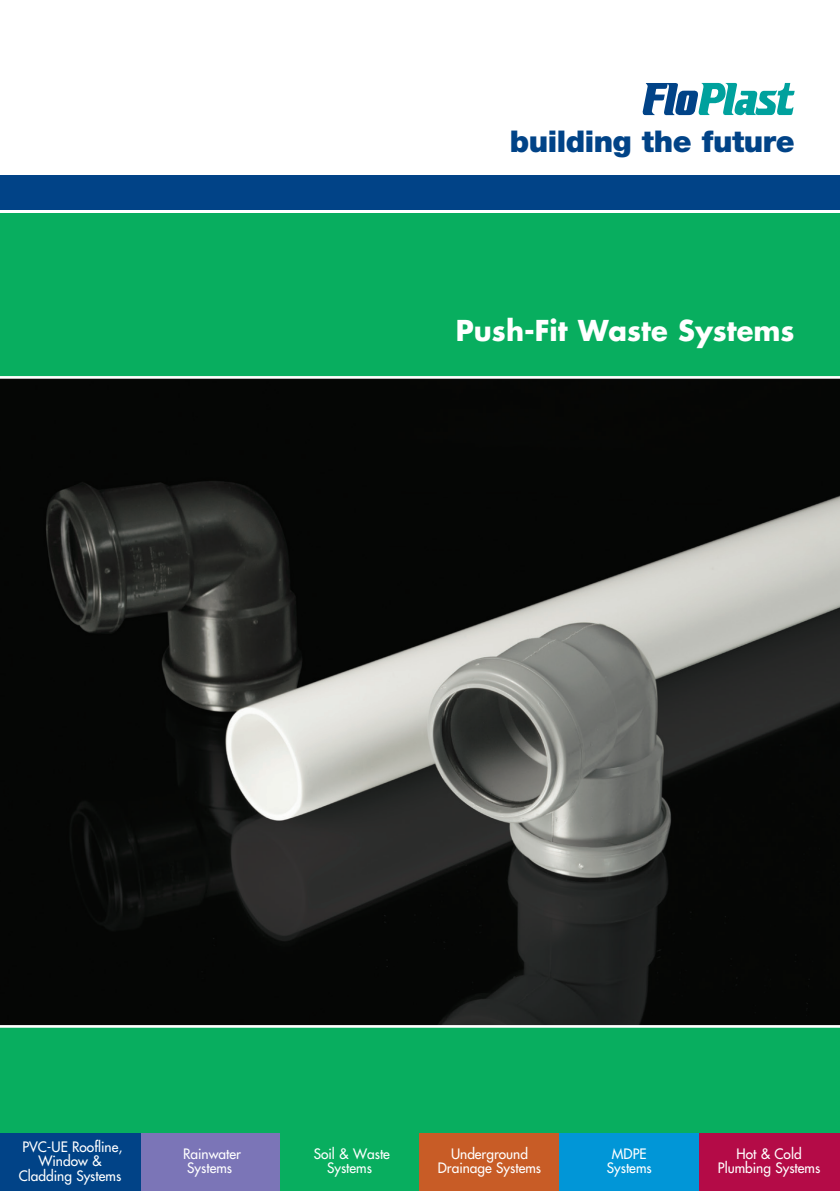
<style>
.page{position:relative;width:840px;height:1191px;background:#fff}
.page>*{position:absolute;margin:0;border:0;box-sizing:border-box;transform-origin:0 0}
.t1{font:900 30px "Helvetica Neue CE";letter-spacing:-.015em;color:#014387}
.t2{font:700 28px "Futura LT";color:#fff}
.t3{font:14px/14.4px "Futura LT";color:#fff;text-align:center}
.t4{font:13px/14.4px "Futura LT";color:#fff;text-align:center}
</style>
<div class="page">
<img style="left:0;top:379px;width:839px;height:646px">
<div style="left:0;top:1027px;width:839px;height:115px;background:#08ae5f"></div>
<div style="left:0;top:176px;width:839px;height:34px;background:#014387"></div>
<svg style="left:642px;top:83px;width:152px;height:32px"></svg>
<div style="left:698px;top:1133px;width:141px;height:58px;background:#b40b47"></div>
<div style="left:419px;top:1133px;width:140px;height:58px;background:#c85c26"></div>
<div style="left:279px;top:1133px;width:140px;height:58px;background:#08ae5f"></div>
<div style="left:140px;top:1133px;width:139px;height:58px;background:#7b75b7"></div>
<div style="left:0;top:1133px;width:140px;height:58px;background:#014387"></div>
<div style="left:559px;top:1133px;width:139px;height:58px;background:#0196d7"></div>
<div style="left:0;top:213px;width:839px;height:163px;background:#08ae5f"></div>
<p class="t1" style="left:509px;top:123px;width:286px">building the future</p>
<p class="t2" style="left:455px;top:312px;width:340px">Push-Fit Waste Systems</p>
<p class="t3" style="left:19px;top:1139px;width:105px">PVC-UE Roofline,<br>Window &amp;<br>Cladding Systems</p>
<p class="t3" style="left:183px;top:1146px;width:59px;text-align:left">Rainwater<br>Systems</p>
<p class="t3" style="left:313px;top:1146px;width:78px">Soil &amp; Waste<br>Systems</p>
<p class="t3" style="left:451px;top:1146px;width:78px">Underground</p>
<p class="t3" style="left:437px;top:1160px;width:105px">Drainage Systems</p>
<p class="t4" style="left:604px;top:1147px;width:43px">MDPE<br>Systems</p>
<p class="t3" style="left:717px;top:1146px;width:104px">Hot &amp; Cold<br>Plumbing Systems</p>
<p class="t3" style="left:606px;top:1146px;width:46px">MDPE<br>Systems</p>
</div>
